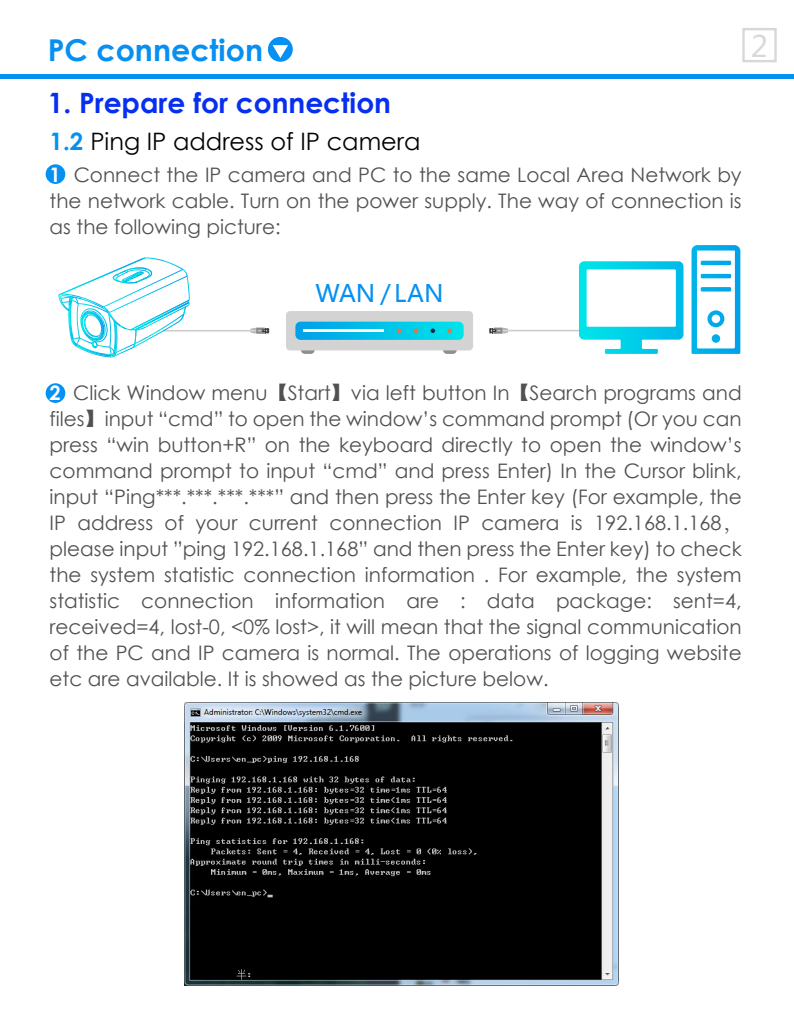
<style>
.page{position:relative;width:794px;height:1021px;background:#fff}
.page>*{position:absolute;margin:0;border:0;box-sizing:border-box;transform-origin:0 0}
.t1{font:700 30px "Century Gothic";color:#0690f1}
.t2{font:29.2px "Microsoft Ya Hei";color:#d8d8d8}
.t3{font:700 28px "Century Gothic";color:#072fef}
.t4{font:24px "Century Gothic";color:#040000}
.t5{font:24px "Microsoft Ya Hei";color:#0690f1}
.t6{font:20px/26px "Century Gothic";color:#515151;text-align:justify}
.s1{font-weight:700;color:#0690f1}
.s2{font-weight:700;color:#fff}
.s3{font-family:"Adobe Song Std";font-weight:300}
</style>
<div class="page">
<svg style="left:443px;top:346px;width:14px;height:8px"></svg>
<svg style="left:301px;top:346px;width:14px;height:8px"></svg>
<div style="left:286px;top:311px;width:187px;height:39px;background:#d3d3d3;border-radius:4px"></div>
<svg style="left:295px;top:321px;width:169px;height:19px;background:#0fc1e4"></svg>
<hr style="left:303px;top:329px;width:80px;height:3px;background:#fff">
<hr style="left:163px;top:330px;width:87px;height:1px;background:#ccc">
<svg style="left:250px;top:327px;width:19px;height:7px"></svg>
<hr style="left:508px;top:330px;width:77px;height:1px;background:#ccc">
<svg style="left:489px;top:327px;width:19px;height:7px"></svg>
<svg style="left:58px;top:257px;width:132px;height:101px"></svg>
<svg style="left:579px;top:245px;width:161px;height:109px"></svg>
<div style="left:46px;top:164px;width:19px;height:20px;background:#0690f1;border-radius:50%"></div>
<div style="left:0;top:74px;width:794px;height:5px;background:#0690f1"></div>
<div style="left:46px;top:383px;width:19px;height:20px;background:#0690f1;border-radius:50%"></div>
<div style="left:268px;top:37px;width:25px;height:25px;background:#0690f1;border-radius:50%"></div>
<svg style="left:273px;top:45px;width:15px;height:13px"></svg>
<div style="left:742px;top:28px;width:34px;height:34px;border:2px solid #d8d8d8"></div>
<img style="left:185px;top:702px;width:433px;height:283px">
<h1 class="t1" style="left:48px;top:27px;width:217px">PC connection</h1>
<h3 class="t3" style="left:48px;top:81px;width:345px">1. Prepare for connection</h3>
<p class="t4" style="left:50px;top:124px;width:372px"><span class="s1">1.2</span> Ping IP address of IP camera</p>
<p class="t6" style="left:50px;top:161px;width:693px"><span class="s2">1</span> Connect the IP camera and PC to the same Local Area Network by the network cable. Turn on the power supply. The way of connection is as the following picture:</p>
<h2 class="t2" style="left:751px;top:26px;width:19px">2</h2>
<p class="t5" style="left:315px;top:277px;width:130px">WAN / LAN</p>
<p class="t6" style="left:50px;top:379px;width:693px"><span class="s2">2</span> Click Window menu<span class="s3">【</span>Start<span class="s3">】</span>via left button In<span class="s3">【</span>Search programs and files<span class="s3">】</span>input “cmd” to open the window’s command prompt (Or you can press “win button+R” on the keyboard directly to open the window’s command prompt to input “cmd” and press Enter) In the Cursor blink, input “Ping***.***.***.***” and then press the Enter key (For example, the IP address of your current connection IP camera is 192.168.1.168<span class="s3">，</span>please input ”ping 192.168.1.168” and then press the Enter key) to check the system statistic connection information . For example, the system statistic connection information are : data package: sent=4, received=4, lost-0, &lt;0% lost&gt;, it will mean that the signal communication of the PC and IP camera is normal. The operations of logging website etc are available. It is showed as the picture below.</p>
</div>
